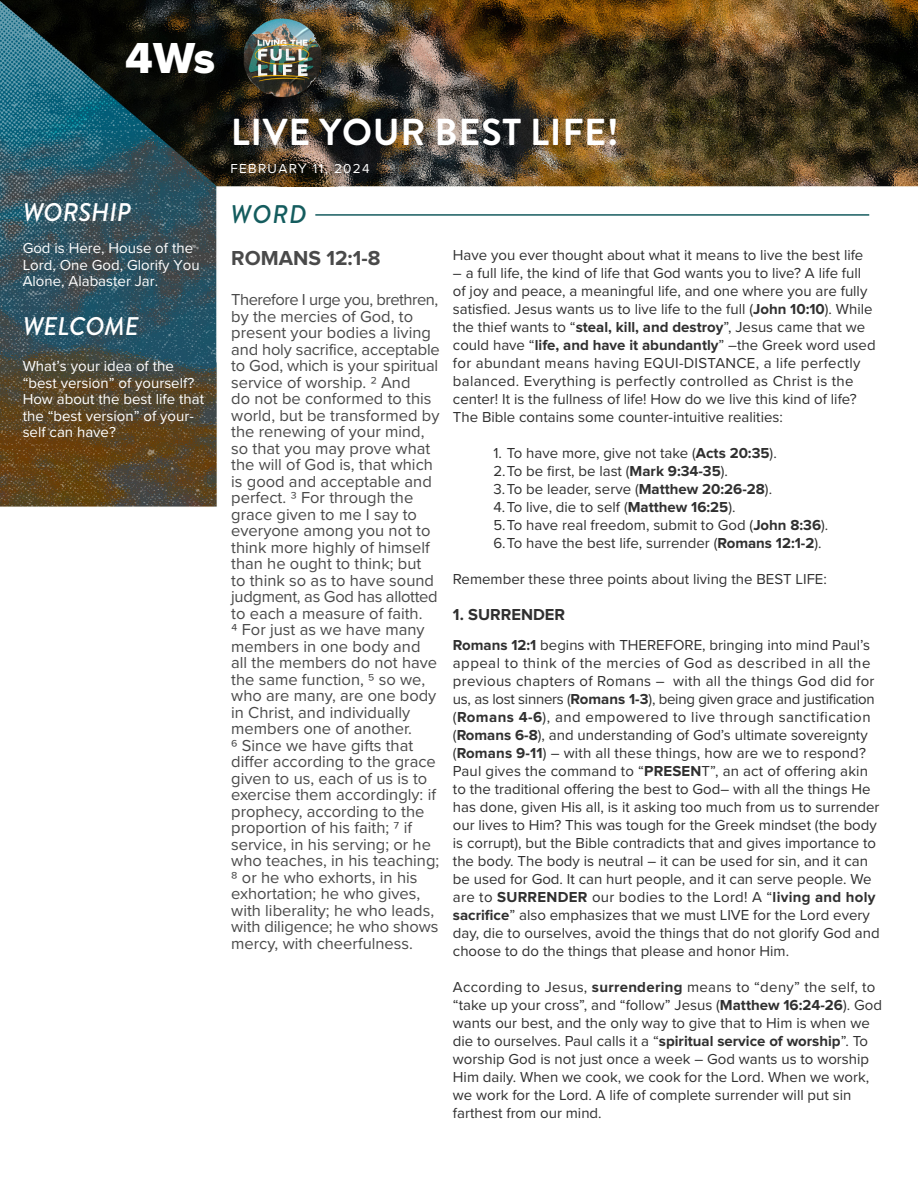
<style>
.page{position:relative;width:918px;height:1188px;background:#fff}
.page>*{position:absolute;margin:0;border:0;box-sizing:border-box;transform-origin:0 0}
.t1{font:45px "Proxima Nova Extrabld";color:#fff}
.t2{font:700 37.5px "Brandon Grotesque";letter-spacing:.02em;color:#fff}
.t3{font:italic 500 25.5px "Brandon Grotesque";color:#fff}
.t4{font:italic 500 25.5px "Brandon Grotesque";color:#145c5e}
.t5{font:700 21px "Proxima Nova";color:#4a4a4a}
.t6{font:16.5px/16.5px "Proxima Nova";color:#4a4a4a}
.t7{font:16.5px "Proxima Nova";letter-spacing:-.03em;color:#4a4a4a}
.t8{font:700 16.5px "Proxima Nova";color:#303030}
.t9{font:15px/18px "Proxima Nova";color:#303030}
.t10{font:15px/16.5px "Proxima Nova";color:#fff}
.t11{font:15px "Proxima Nova";letter-spacing:.02em;color:#303030}
.t12{font:15px/18px "Proxima Nova";letter-spacing:.03em;color:#303030}
.t13{font:15px "Proxima Nova";letter-spacing:-.02em;color:#303030}
.t14{font:13.5px "Proxima Nova";letter-spacing:.1em;color:#fff}
.s1{font-weight:700}
</style>
<div class="page">
<img style="left:0;top:0;width:918px;height:507px">
<hr style="left:315px;top:214px;width:554px;height:2px;background:#155c5f">
<h1 class="t1" style="left:125px;top:32px;width:92px">4Ws</h1>
<p class="t3" style="left:23px;top:195px;width:110px">WORSHIP</p>
<p class="t10" style="left:23px;top:239px;width:179px">God is Here, House of the<br>Lord, One God, Glorify You<br>Alone, Alabaster Jar.</p>
<p class="t3" style="left:23px;top:309px;width:118px">WELCOME</p>
<p class="t10" style="left:23px;top:357px;width:183px">What’s your idea of the “best version” of yourself?<br>How about the best life that the “best version” of your&shy;self can have?</p>
<p class="t2" style="left:231px;top:106px;width:390px">LIVE YOUR BEST LIFE!</p>
<p class="t14" style="left:230px;top:159px;width:141px">FEBRUARY 11, 2024</p>
<p class="t4" style="left:230px;top:196px;width:78px">WORD</p>
<p class="t5" style="left:231px;top:248px;width:151px">ROMANS 12:1-8</p>
<p class="t7" style="left:231px;top:288px;width:209px">Therefore I urge you, brethren,</p>
<p class="t6" style="left:231px;top:307px;width:210px">by the mercies of God, to present your bodies a living and holy sacrifice, acceptable</p>
<p class="t6" style="left:231px;top:357px;width:209px">to God, which is your spiritual</p>
<p class="t6" style="left:231px;top:373px;width:210px">service of worship. 2 And<br>do not be conformed to this world, but be transformed by the renewing of your mind, so that you may prove what the will of God is, that which is good and acceptable and perfect. 3 For through the grace given to me I say to everyone among you not to think more highly of himself</p>
<p class="t6" style="left:231px;top:555px;width:208px">than he ought to think; but to think so as to have sound judgment, as God has allotted</p>
<p class="t6" style="left:231px;top:604px;width:210px">to each a measure of faith.<br>4 For just as we have many members in one body and all the members do not have the same function, 5 so we, who are many, are one body in Christ, and individually members one of another.<br>6 Since we have gifts that differ according to the grace given to us, each of us is to exercise them accordingly: if prophecy, according to the proportion of his faith; 7 if service, in his serving; or he who teaches, in his teaching;</p>
<p class="t6" style="left:231px;top:868px;width:209px">8 or he who exhorts, in his exhortation; he who gives, with liberality; he who leads, with diligence; he who shows</p>
<p class="t6" style="left:231px;top:934px;width:183px">mercy, with cheerfulness.</p>
<p class="t9" style="left:453px;top:245px;width:412px">Have you ever thought about what it means to live the best life</p>
<p class="t9" style="left:453px;top:263px;width:424px">– a full life, the kind of life that God wants you to live? A life full of joy and peace, a meaningful life, and one where you are fully satisfied. Jesus wants us to live life to the full (<span class="s1">John 10:10</span>). While the thief wants to “<span class="s1">steal, kill, and destroy</span>”, Jesus came that we could have “<span class="s1">life, and have it abundantly</span>” –the Greek word used for abundant means having EQUI-DISTANCE, a life perfectly</p>
<p class="t11" style="left:453px;top:370px;width:402px">balanced. Everything is perfectly controlled as Christ is the</p>
<p class="t9" style="left:453px;top:389px;width:405px">center! It is the fullness of life! How do we live this kind of life?<br>The Bible contains some counter-intuitive realities:</p>
<p class="t9" style="left:493px;top:443px;width:285px">1. To have more, give not take (<span class="s1">Acts 20:35</span>).</p>
<p class="t9" style="left:493px;top:461px;width:236px">2.To be first, be last (<span class="s1">Mark 9:34-35</span>).</p>
<p class="t9" style="left:493px;top:479px;width:280px">3.To be leader, serve (<span class="s1">Matthew 20:26-28</span>).</p>
<p class="t9" style="left:493px;top:497px;width:244px">4.To live, die to self (<span class="s1">Matthew 16:25</span>).</p>
<p class="t9" style="left:493px;top:515px;width:336px">5.To have real freedom, submit to God (<span class="s1">John 8:36</span>).</p>
<p class="t9" style="left:493px;top:533px;width:330px">6.To have the best life, surrender (<span class="s1">Romans 12:1-2</span>).</p>
<p class="t9" style="left:453px;top:569px;width:376px">Remember these three points about living the BEST LIFE:</p>
<p class="t8" style="left:453px;top:607px;width:114px">1. SURRENDER</p>
<p class="t12" style="left:453px;top:635px;width:419px"><span class="s1">Romans 12:1</span> begins with THEREFORE, bringing into mind Paul’s appeal to think of the mercies of God as described in all the</p>
<p class="t11" style="left:453px;top:670px;width:423px">previous chapters of Romans – with all the things God did for</p>
<p class="t13" style="left:453px;top:688px;width:423px">us, as lost sinners (<span class="s1">Romans 1-3</span>), being given grace and justification</p>
<p class="t9" style="left:453px;top:707px;width:428px">(<span class="s1">Romans 4-6</span>), and empowered to live through sanctification (<span class="s1">Romans 6-8</span>), and understanding of God’s ultimate sovereignty (<span class="s1">Romans 9-11</span>) – with all these things, how are we to respond?<br>Paul gives the command to “<span class="s1">PRESEN</span>T”, an act of offering akin to the traditional offering the best to God– with all the things He has done, given His all, is it asking too much from us to surrender our lives to Him? This was tough for the Greek mindset (the body is corrupt), but the Bible contradicts that and gives importance to the body. The body is neutral – it can be used for sin, and it can be used for God. It can hurt people, and it can serve people. We are to <span class="s1">SURRENDER</span> our bodies to the Lord! A “<span class="s1">living and holy sacrifice</span>” also emphasizes that we must LIVE for the Lord every day, die to ourselves, avoid the things that do not glorify God and choose to do the things that please and honor Him.</p>
<p class="t9" style="left:453px;top:977px;width:431px">According to Jesus, <span class="s1">surrendering</span> means to “deny” the self, to “take up your cross”, and “follow” Jesus (<span class="s1">Matthew 16:24-26</span>). God wants our best, and the only way to give that to Him is when we die to ourselves. Paul calls it a “<span class="s1">spiritual service of worship</span>”. To worship God is not just once a week – God wants us to worship Him daily. When we cook, we cook for the Lord. When we work, we work for the Lord. A life of complete surrender will put sin farthest from our mind.</p>
</div>
